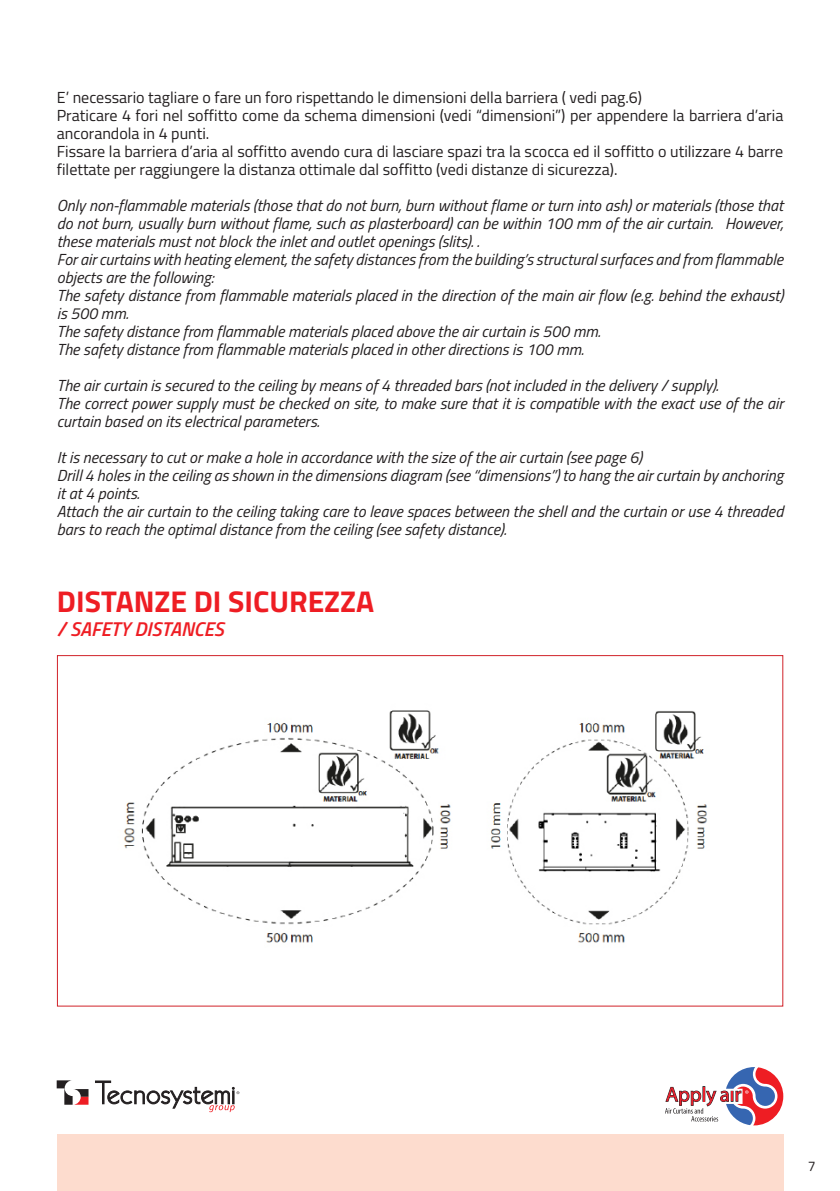
<style>
.page{position:relative;width:840px;height:1191px;background:#fff}
.page>*{position:absolute;margin:0;border:0;box-sizing:border-box;transform-origin:0 0}
.t1{font:700 30px "Titillium Web";color:#ee1d23}
.t2{font:italic 600 20px "Titillium Web";color:#ee1d23}
.t3{font:italic 16px/18px "Titillium Web";color:#231f20}
.t4{font:16px/18px "Titillium Web";color:#231f20}
.t5{font:14px "Titillium Web";color:#231f20}
</style>
<div class="page">
<svg style="left:57px;top:1080px;width:31px;height:24px"></svg>
<svg style="left:95px;top:1080px;width:144px;height:32px"></svg>
<svg style="left:665px;top:1067px;width:117px;height:58px"></svg>
<div style="left:57px;top:1134px;width:725px;height:57px;background:#fddcce"></div>
<img style="left:124px;top:710px;width:583px;height:233px">
<p class="t4" style="left:57px;top:88px;width:586px">E’ necessario tagliare o fare un foro rispettando le dimensioni della barriera ( vedi pag.6)</p>
<p class="t4" style="left:57px;top:106px;width:727px">Praticare 4 fori nel soffitto come da schema dimensioni (vedi “dimensioni”) per appendere la barriera d’aria ancorandola in 4 punti.</p>
<p class="t4" style="left:57px;top:142px;width:727px">Fissare la barriera d’aria al soffitto avendo cura di lasciare spazi tra la scocca ed il soffitto o utilizzare 4 barre filettate per raggiungere la distanza ottimale dal soffitto (vedi distanze di sicurezza).</p>
<p class="t3" style="left:57px;top:196px;width:727px;text-align:justify">Only non-flammable materials (those that do not burn, burn without flame or turn into ash) or materials (those that do not burn, usually burn without flame, such as plasterboard) can be within 100 mm of the air curtain. However, these materials must not block the inlet and outlet openings (slits). .</p>
<p class="t3" style="left:57px;top:250px;width:727px">For air curtains with heating element, the safety distances from the building’s structural surfaces and from flammable objects are the following:</p>
<p class="t3" style="left:57px;top:286px;width:727px">The safety distance from flammable materials placed in the direction of the main air flow (e.g. behind the exhaust) is 500 mm.</p>
<p class="t3" style="left:57px;top:322px;width:545px">The safety distance from flammable materials placed above the air curtain is 500 mm.</p>
<p class="t3" style="left:57px;top:340px;width:528px">The safety distance from flammable materials placed in other directions is 100 mm.</p>
<p class="t3" style="left:57px;top:376px;width:663px">The air curtain is secured to the ceiling by means of 4 threaded bars (not included in the delivery / supply).</p>
<p class="t3" style="left:57px;top:394px;width:727px">The correct power supply must be checked on site, to make sure that it is compatible with the exact use of the air curtain based on its electrical parameters.</p>
<p class="t3" style="left:57px;top:448px;width:586px">It is necessary to cut or make a hole in accordance with the size of the air curtain (see page 6)</p>
<p class="t3" style="left:57px;top:466px;width:727px">Drill 4 holes in the ceiling as shown in the dimensions diagram (see “dimensions”) to hang the air curtain by anchoring it at 4 points.</p>
<p class="t3" style="left:57px;top:502px;width:727px">Attach the air curtain to the ceiling taking care to leave spaces between the shell and the curtain or use 4 threaded bars to reach the optimal distance from the ceiling (see safety distance).</p>
<p class="t1" style="left:57px;top:578px;width:319px">DISTANZE DI SICUREZZA</p>
<p class="t2" style="left:57px;top:613px;width:168px">/ SAFETY DISTANCES</p>
<p class="t5" style="left:807px;top:1156px;width:9px">7</p>
</div>
